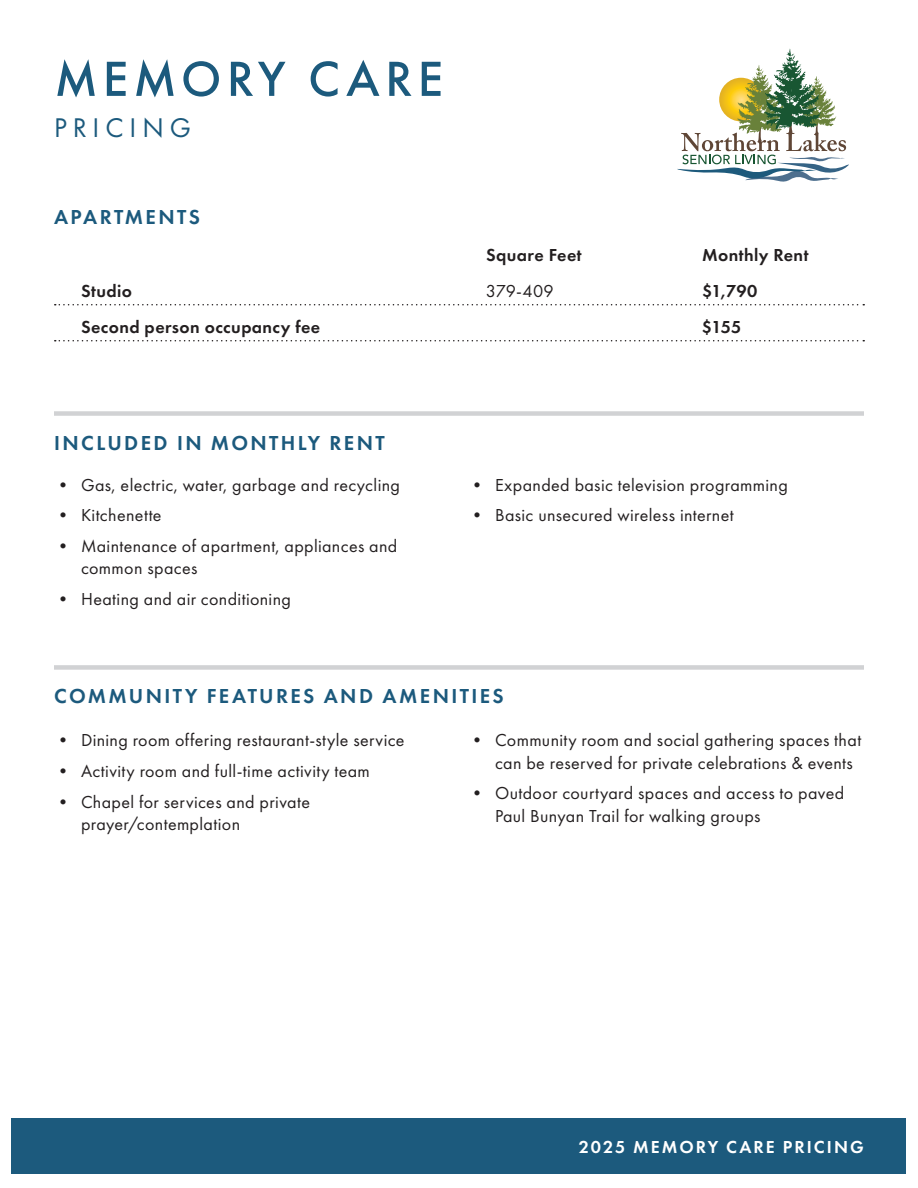
<style>
.page{position:relative;width:918px;height:1188px;background:#fff}
.page>*{position:absolute;margin:0;border:0;box-sizing:border-box;transform-origin:0 0}
.t1{font:500 51.15px "Futura PT";letter-spacing:.1em;color:#1c5a7d}
.t2{font:28.05px "Futura PT";letter-spacing:.21em;color:#1c5a7d}
.t3{font:600 21px "Futura PT";letter-spacing:.11em;color:#1c5a7d}
.t4{font:18px/22.5px "Futura PT";letter-spacing:.02em;color:#231f20}
.t5{font:600 18px "Futura PT";letter-spacing:.02em;color:#231f20}
.t6{font:600 18px "Futura PT";letter-spacing:.11em;color:#fff}
</style>
<div class="page">
<svg style="left:55px;top:304px;width:809px;height:1px"></svg>
<svg style="left:55px;top:340px;width:809px;height:1px"></svg>
<div style="left:54px;top:411px;width:810px;height:5px;background:#d1d2d4"></div>
<div style="left:54px;top:665px;width:810px;height:5px;background:#d1d2d4"></div>
<svg style="left:677px;top:49px;width:172px;height:133px"></svg>
<div style="left:12px;top:1119px;width:894px;height:55px;background:#1c5a7d"></div>
<p class="t1" style="left:54px;top:48px;width:390px">MEMORY CARE</p>
<p class="t2" style="left:54px;top:111px;width:138px">PRICING</p>
<p class="t3" style="left:54px;top:204px;width:148px">APARTMENTS</p>
<p class="t5" style="left:486px;top:244px;width:97px">Square Feet</p>
<p class="t5" style="left:702px;top:244px;width:108px">Monthly Rent</p>
<p class="t5" style="left:81px;top:280px;width:52px">Studio</p>
<p class="t4" style="left:486px;top:280px;width:69px">379-409</p>
<p class="t5" style="left:702px;top:280px;width:57px">$1,790</p>
<p class="t5" style="left:81px;top:316px;width:241px">Second person occupancy fee</p>
<p class="t5" style="left:702px;top:316px;width:41px">$155</p>
<p class="t3" style="left:54px;top:429px;width:332px">INCLUDED IN MONTHLY RENT</p>
<p class="t4" style="left:54px;top:473px;width:348px">• Gas, electric, water, garbage and recycling</p>
<p class="t4" style="left:54px;top:504px;width:109px">• Kitchenette</p>
<p class="t4" style="left:81px;top:535px;width:318px;text-indent:-27px">• Maintenance of apartment, appliances and common spaces</p>
<p class="t4" style="left:54px;top:588px;width:238px">• Heating and air conditioning</p>
<p class="t4" style="left:468px;top:473px;width:321px">• Expanded basic television programming</p>
<p class="t4" style="left:468px;top:504px;width:267px">• Basic unsecured wireless internet</p>
<p class="t3" style="left:54px;top:683px;width:451px">COMMUNITY FEATURES AND AMENITIES</p>
<p class="t4" style="left:54px;top:729px;width:352px">• Dining room offering restaurant-style service</p>
<p class="t4" style="left:54px;top:760px;width:317px">• Activity room and full-time activity team</p>
<p class="t4" style="left:81px;top:790px;width:231px;text-indent:-27px">• Chapel for services and private prayer/contemplation</p>
<p class="t4" style="left:495px;top:729px;width:368px;text-indent:-27px">• Community room and social gathering spaces that can be reserved for private celebrations &amp; events</p>
<p class="t4" style="left:495px;top:782px;width:351px;text-indent:-27px">• Outdoor courtyard spaces and access to paved<br>Paul Bunyan Trail for walking groups</p>
<p class="t6" style="left:579px;top:1136px;width:286px">2025 MEMORY CARE PRICING</p>
</div>
